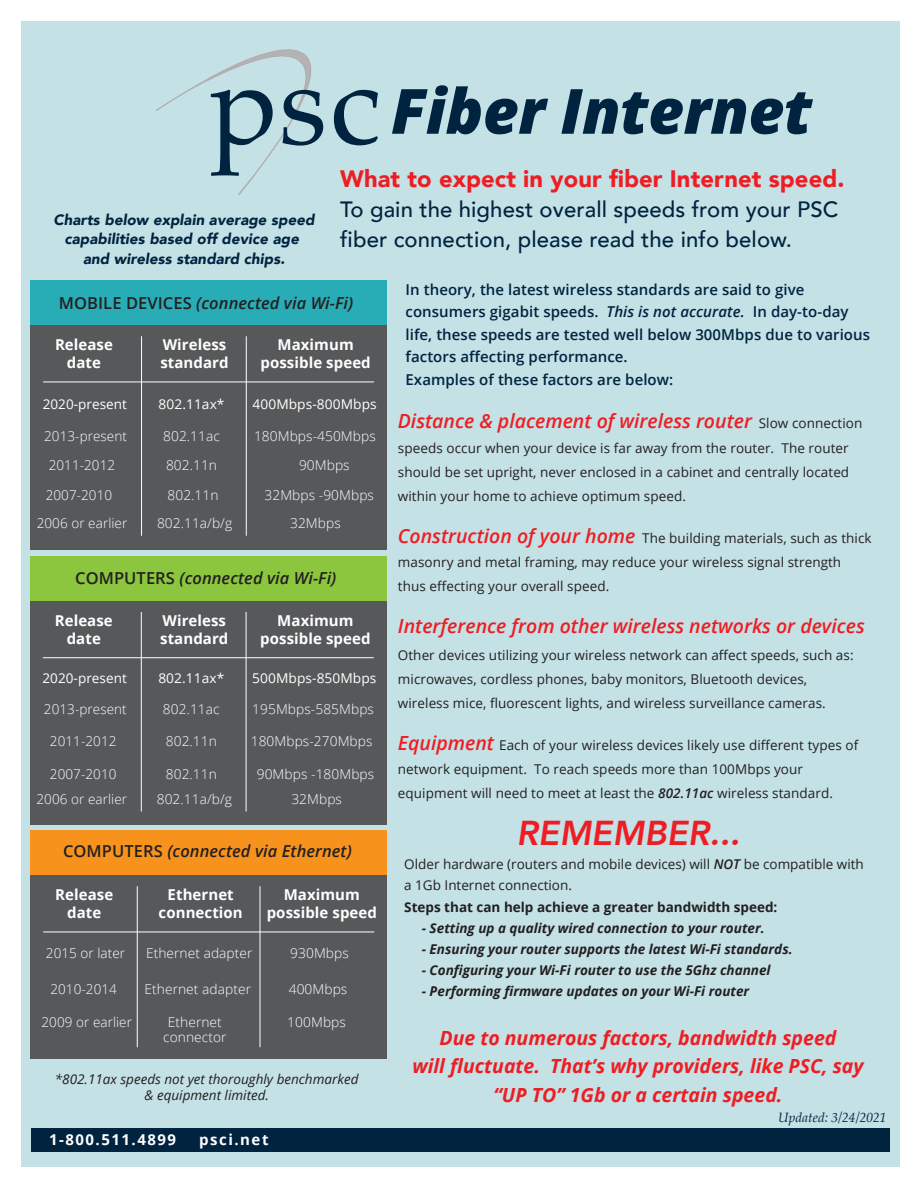
<style>
.page{position:relative;width:918px;height:1188px;background:#fff}
.page>*{position:absolute;margin:0;border:0;box-sizing:border-box;transform-origin:0 0}
.t1{font:italic 800 62.4px "Open Sans";letter-spacing:-.01em;color:#002340}
.t2{font:italic 800 34.5px "Avenir";color:#ee1d23}
.t3{font:900 23.7px "Avenir";letter-spacing:.005em;color:#ee1d23}
.t4{font:500 22.2px/30px "Avenir";letter-spacing:.005em;color:#002340}
.t5{font:italic 700 19.5px/28.5px "Open Sans";color:#ee1d23;text-align:center}
.t6{font:italic 600 19.5px "Open Sans";color:#ee1d23}
.t7{font:italic 600 16.5px "Open Sans";letter-spacing:.005em;color:#231f20}
.t8{font:600 15px/22.5px "Open Sans";letter-spacing:.005em;color:#002340}
.t9{font:700 15px/18px "Open Sans";letter-spacing:.005em;color:#fff;text-align:center}
.t10{font:italic 900 15px/19.5px "Avenir";letter-spacing:.005em;color:#002340;text-align:center}
.t11{font:700 15px "Open Sans";letter-spacing:.1em;color:#fff}
.t12{font:13.5px/24px "Open Sans";letter-spacing:.005em;color:#231f20}
.t13{font:300 13.5px/15px "Open Sans";letter-spacing:.005em;color:#fff;text-align:center}
.t14{font:italic 700 13.5px "Open Sans";color:#231f20}
.t15{font:13.5px "Open Sans";letter-spacing:.005em;color:#fff}
.t16{font:italic 13.5px/16.5px "Open Sans";color:#231f20;text-align:center}
.t17{font:700 13.5px "Open Sans";color:#231f20}
.t18{font:italic 13.5px "Palatino";color:#002340}
.s1{font-style:normal}
.s2{font-style:italic}
.s3{font-weight:400;font-style:normal;font-size:13.5px;color:#231f20}
.s4{font-weight:600;font-style:italic;font-size:19.5px;color:#ee1d23}
.s5{font-weight:600;font-style:italic}
</style>
<div class="page">
<div style="left:21px;top:21px;width:878px;height:1146px;background:#c4e1e6"></div>
<div style="left:31px;top:325px;width:356px;height:224px;background:#57585a"></div>
<div style="left:30px;top:281px;width:356px;height:44px;background:#28adb6"></div>
<div style="left:32px;top:1128px;width:858px;height:24px;background:#002340"></div>
<hr style="left:43px;top:382px;width:331px;height:1px;background:#fff">
<hr style="left:141px;top:336px;width:1px;height:200px;background:#fff">
<hr style="left:246px;top:336px;width:1px;height:200px;background:#fff">
<div style="left:30px;top:601px;width:357px;height:224px;background:#57585a"></div>
<div style="left:30px;top:556px;width:356px;height:45px;background:#8bc63e"></div>
<hr style="left:43px;top:657px;width:331px;height:1px;background:#fff">
<hr style="left:141px;top:612px;width:1px;height:200px;background:#fff">
<hr style="left:246px;top:612px;width:1px;height:200px;background:#fff">
<div style="left:31px;top:875px;width:356px;height:183px;background:#57585a"></div>
<div style="left:30px;top:831px;width:357px;height:44px;background:#f7931d"></div>
<hr style="left:43px;top:932px;width:331px;height:1px;background:#fff">
<hr style="left:137px;top:886px;width:1px;height:161px;background:#fff">
<hr style="left:260px;top:886px;width:1px;height:161px;background:#fff">
<svg style="left:156px;top:50px;width:167px;height:145px"></svg>
<svg style="left:334px;top:90px;width:44px;height:55px"></svg>
<p class="t10" style="left:53px;top:210px;width:263px">Charts below explain average speed capabilities based off device age and wireless standard chips.</p>
<h1 class="t1" style="left:391px;top:64px;width:423px">Fiber Internet</h1>
<h3 class="t3" style="left:340px;top:159px;width:506px">What to expect in your fiber Internet speed.</h3>
<h3 class="t4" style="left:340px;top:193px;width:500px">To gain the highest overall speeds from your PSC fiber connection, please read the info below.</h3>
<p class="t7" style="left:59px;top:291px;width:296px"><span class="s1">MOBILE DEVICES</span> (connected via Wi-Fi)</p>
<p class="t9" style="left:55px;top:335px;width:60px">Release date</p>
<p class="t9" style="left:160px;top:335px;width:70px;text-align:left">Wireless standard</p>
<p class="t9" style="left:261px;top:335px;width:112px">Maximum possible speed</p>
<p class="t15" style="left:43px;top:395px;width:86px">2020-present</p>
<p class="t15" style="left:159px;top:395px;width:67px">802.11ax*</p>
<p class="t15" style="left:253px;top:395px;width:126px">400Mbps-800Mbps</p>
<p class="t13" style="left:44px;top:429px;width:84px">2013-present</p>
<p class="t13" style="left:163px;top:429px;width:58px">802.11ac</p>
<p class="t13" style="left:254px;top:429px;width:123px">180Mbps-450Mbps</p>
<p class="t13" style="left:49px;top:458px;width:68px">2011-2012</p>
<p class="t13" style="left:166px;top:458px;width:53px">802.11n</p>
<p class="t13" style="left:299px;top:458px;width:52px">90Mbps</p>
<p class="t13" style="left:46px;top:487px;width:68px">2007-2010</p>
<p class="t13" style="left:168px;top:487px;width:53px">802.11n</p>
<p class="t13" style="left:265px;top:487px;width:111px">32Mbps -90Mbps</p>
<p class="t13" style="left:37px;top:516px;width:92px">2006 or earlier</p>
<p class="t13" style="left:157px;top:516px;width:77px">802.11a/b/g</p>
<p class="t13" style="left:290px;top:516px;width:52px">32Mbps</p>
<p class="t7" style="left:75px;top:567px;width:263px"><span class="s1">COMPUTERS</span> (connected via Wi-Fi)</p>
<p class="t9" style="left:55px;top:611px;width:60px">Release date</p>
<p class="t9" style="left:160px;top:611px;width:70px;text-align:left">Wireless standard</p>
<p class="t9" style="left:260px;top:611px;width:112px">Maximum possible speed</p>
<p class="t15" style="left:42px;top:669px;width:86px">2020-present</p>
<p class="t15" style="left:158px;top:669px;width:67px">802.11ax*</p>
<p class="t15" style="left:252px;top:669px;width:126px">500Mbps-850Mbps</p>
<p class="t13" style="left:44px;top:701px;width:84px">2013-present</p>
<p class="t13" style="left:163px;top:701px;width:58px">802.11ac</p>
<p class="t13" style="left:252px;top:701px;width:123px">195Mbps-585Mbps</p>
<p class="t13" style="left:50px;top:733px;width:68px">2011-2012</p>
<p class="t13" style="left:166px;top:733px;width:53px">802.11n</p>
<p class="t13" style="left:251px;top:733px;width:123px">180Mbps-270Mbps</p>
<p class="t13" style="left:50px;top:766px;width:68px">2007-2010</p>
<p class="t13" style="left:166px;top:766px;width:53px">802.11n</p>
<p class="t13" style="left:257px;top:766px;width:119px">90Mbps -180Mbps</p>
<p class="t13" style="left:37px;top:791px;width:92px">2006 or earlier</p>
<p class="t13" style="left:157px;top:791px;width:77px">802.11a/b/g</p>
<p class="t13" style="left:291px;top:791px;width:52px">32Mbps</p>
<p class="t7" style="left:63px;top:840px;width:290px"><span class="s1">COMPUTERS</span> (connected via Ethernet)</p>
<p class="t9" style="left:55px;top:885px;width:60px">Release date</p>
<p class="t9" style="left:159px;top:885px;width:86px">Ethernet connection</p>
<p class="t9" style="left:267px;top:885px;width:112px">Maximum possible speed</p>
<p class="t13" style="left:46px;top:946px;width:81px">2015 or later</p>
<p class="t13" style="left:146px;top:946px;width:108px">Ethernet adapter</p>
<p class="t13" style="left:290px;top:946px;width:60px">930Mbps</p>
<p class="t13" style="left:50px;top:981px;width:68px">2010-2014</p>
<p class="t13" style="left:145px;top:981px;width:108px">Ethernet adapter</p>
<p class="t13" style="left:289px;top:981px;width:60px">400Mbps</p>
<p class="t13" style="left:41px;top:1015px;width:92px">2009 or earlier</p>
<p class="t13" style="left:163px;top:1015px;width:65px">Ethernet connector</p>
<p class="t13" style="left:287px;top:1015px;width:60px">100Mbps</p>
<p class="t16" style="left:55px;top:1070px;width:305px">*802.11ax speeds not yet thoroughly benchmarked &amp; equipment limited.</p>
<p class="t11" style="left:49px;top:1129px;width:129px">1-800.511.4899</p>
<p class="t9" style="left:199px;top:1130px;width:71px">psci.net</p>
<p class="t8" style="left:406px;top:278px;width:466px">In theory, the latest wireless standards are said to give consumers gigabit speeds. <span class="s2">This is not accurate.</span> In day-to-day life, these speeds are tested well below 300Mbps due to various factors affecting performance.<br>Examples of these factors are below:</p>
<h3 class="t6" style="left:398px;top:407px;width:466px">Distance &amp; placement of wireless router <span class="s3">Slow connection</span></h3>
<p class="t12" style="left:398px;top:436px;width:453px;text-align:justify">speeds occur when your device is far away from the router. The router should be set upright, never enclosed in a cabinet and centrally located within your home to achieve optimum speed.</p>
<p class="t12" style="left:398px;top:526px;width:475px"><span class="s4">Construction of your home</span> The building materials, such as thick masonry and metal framing, may reduce your wireless signal strength thus effecting your overall speed.</p>
<h3 class="t6" style="left:398px;top:613px;width:469px">Interference from other wireless networks or devices</h3>
<p class="t12" style="left:398px;top:643px;width:457px">Other devices utilizing your wireless network can affect speeds, such as: microwaves, cordless phones, baby monitors, Bluetooth devices, wireless mice, fluorescent lights, and wireless surveillance cameras.</p>
<p class="t12" style="left:398px;top:733px;width:462px"><span class="s4">Equipment</span> Each of your wireless devices likely use different types of network equipment. To reach speeds more than 100Mbps your equipment will need to meet at least the <span class="s5">802.11ac</span> wireless standard.</p>
<h2 class="t2" style="left:517px;top:812px;width:225px">REMEMBER...</h2>
<p class="t12" style="left:404px;top:854px;width:461px;line-height:21px">Older hardware (routers and mobile devices) will <span class="s5">NOT</span> be compatible with a 1Gb Internet connection.</p>
<p class="t17" style="left:404px;top:897px;width:375px">Steps that can help achieve a greater bandwidth speed:</p>
<p class="t14" style="left:422px;top:918px;width:344px">- Setting up a quality wired connection to your router.</p>
<p class="t14" style="left:422px;top:939px;width:372px">- Ensuring your router supports the latest Wi-Fi standards.</p>
<p class="t14" style="left:422px;top:960px;width:350px">- Configuring your Wi-Fi router to use the 5Ghz channel</p>
<p class="t14" style="left:422px;top:981px;width:329px">- Performing firmware updates on your Wi-Fi router</p>
<h3 class="t5" style="left:412px;top:1023px;width:453px">Due to numerous factors, bandwidth speed<br>will fluctuate. That’s why providers, like PSC, say “UP TO” 1Gb or a certain speed.</h3>
<p class="t18" style="left:778px;top:1106px;width:110px">Updated: 3/24/2021</p>
</div>
